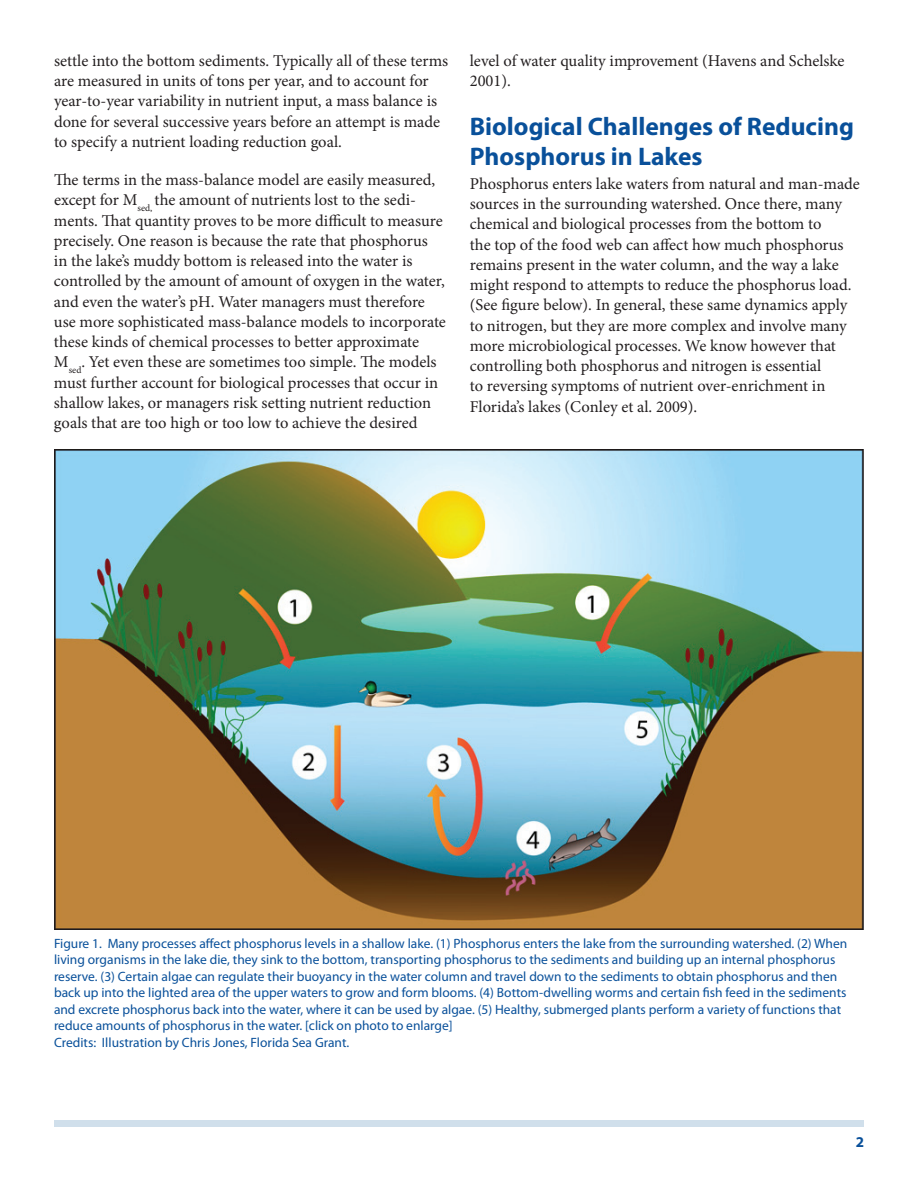
<style>
.page{position:relative;width:918px;height:1188px;background:#fff}
.page>*{position:absolute;margin:0;border:0;box-sizing:border-box;transform-origin:0 0}
.t1{font:700 25.5px/30.6px "Myriad Pro";color:#09509a}
.t2{font:16.5px/20.2px "Minion Pro";letter-spacing:-.005em;color:#231f20}
.t3{font:700 15px "Myriad Pro";color:#09509a}
.t4{font:13.5px/16.5px "Myriad Pro";color:#09509a}
</style>
<div class="page">
<div style="left:54px;top:1120px;width:810px;height:7px;background:#d0dfeb"></div>
<img style="left:54px;top:449px;width:810px;height:481px">
<p class="t2" style="left:54px;top:51px;width:396px">settle into the bottom sediments. Typically all of these terms are measured in units of tons per year, and to account for year-to-year variability in nutrient input, a mass balance is done for several successive years before an attempt is made to specify a nutrient loading reduction goal.</p>
<p class="t2" style="left:54px;top:170px;width:394px">The terms in the mass-balance model are easily measured, except for M<sub>sed,</sub> the amount of nutrients lost to the sedi&shy;ments. That quantity proves to be more difficult to measure precisely. One reason is because the rate that phosphorus<br>in the lake’s muddy bottom is released into the water is controlled by the amount of amount of oxygen in the water, and even the water’s pH. Water managers must therefore use more sophisticated mass-balance models to incorporate these kinds of chemical processes to better approximate M<sub>sed</sub>. Yet even these are sometimes too simple. The models must further account for biological processes that occur in shallow lakes, or managers risk setting nutrient reduction goals that are too high or too low to achieve the desired</p>
<p class="t2" style="left:470px;top:51px;width:376px">level of water quality improvement (Havens and Schelske<br>2001).</p>
<h1 class="t1" style="left:470px;top:110px;width:386px">Biological Challenges of Reducing<br>Phosphorus in Lakes</h1>
<p class="t2" style="left:470px;top:174px;width:392px">Phosphorus enters lake waters from natural and man-made sources in the surrounding watershed. Once there, many chemical and biological processes from the bottom to<br>the top of the food web can affect how much phosphorus remains present in the water column, and the way a lake might respond to attempts to reduce the phosphorus load. (See figure below). In general, these same dynamics apply to nitrogen, but they are more complex and involve many more microbiological processes. We know however that controlling both phosphorus and nitrogen is essential<br>to reversing symptoms of nutrient over-enrichment in Florida’s lakes (Conley et al. 2009).</p>
<p class="t4" style="left:54px;top:935px;width:795px">Figure 1. Many processes affect phosphorus levels in a shallow lake. (1) Phosphorus enters the lake from the surrounding watershed. (2) When living organisms in the lake die, they sink to the bottom, transporting phosphorus to the sediments and building up an internal phosphorus reserve. (3) Certain algae can regulate their buoyancy in the water column and travel down to the sediments to obtain phosphorus and then back up into the lighted area of the upper waters to grow and form blooms. (4) Bottom-dwelling worms and certain fish feed in the sediments and excrete phosphorus back into the water, where it can be used by algae. (5) Healthy, submerged plants perform a variety of functions that reduce amounts of phosphorus in the water. [click on photo to enlarge]<br>Credits: Illustration by Chris Jones, Florida Sea Grant.</p>
<p class="t3" style="left:856px;top:1133px;width:10px">2</p>
</div>
